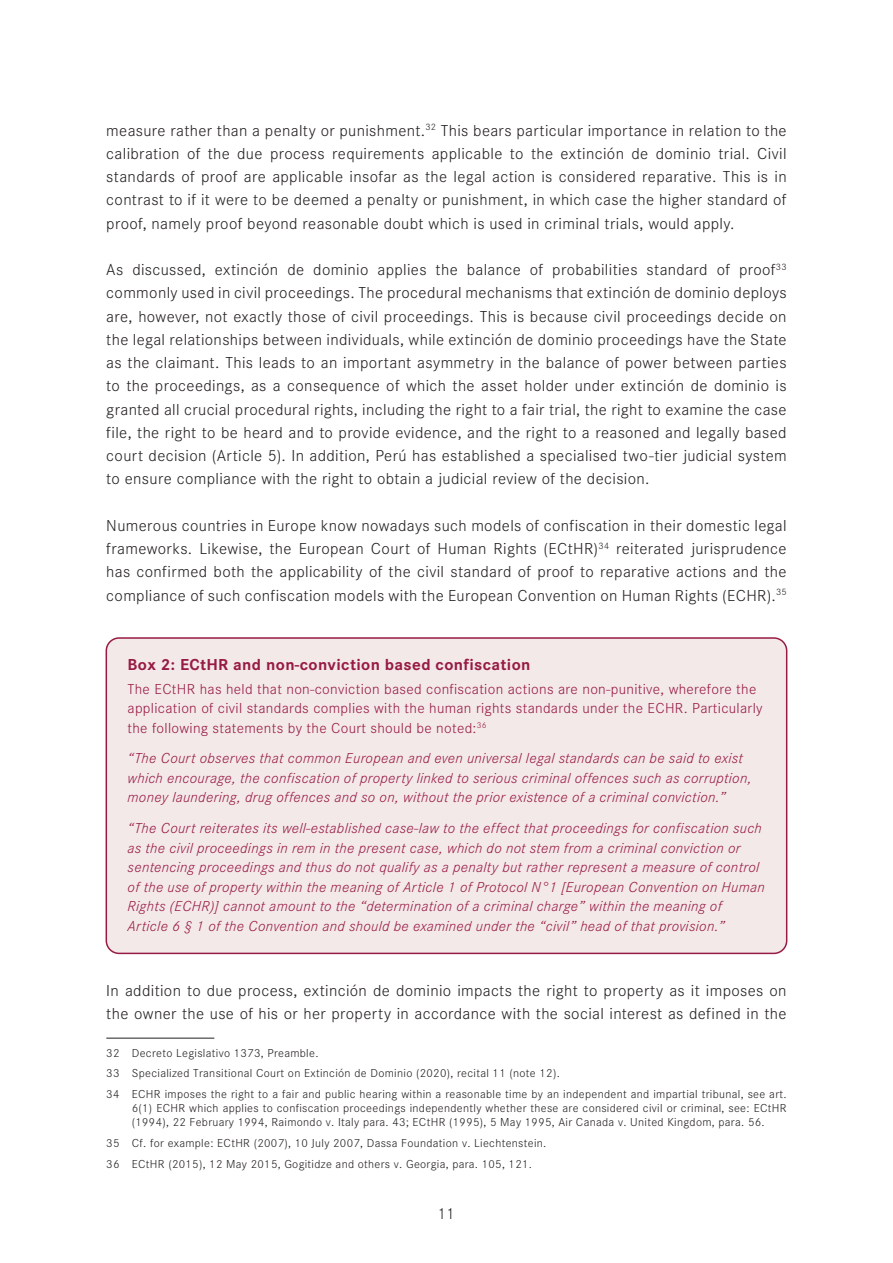
<style>
.page{position:relative;width:893px;height:1263px;background:#fff}
.page>*{position:absolute;margin:0;border:0;box-sizing:border-box;transform-origin:0 0}
.t1{font:300 16.5px/23.2px "Corporate S";letter-spacing:.02em;color:#231f20;text-align:justify}
.Box{font:700 16.5px "Corporate S";letter-spacing:.02em;color:#971b44}
.Box-2{font:italic 300 15px/19.5px "Corporate S";letter-spacing:.02em;color:#971b44}
.Box-3{font:300 15px/19.5px "Corporate S";letter-spacing:.02em;color:#971b44}
.Footnotes{font:300 12px/14.2px "Corporate S";letter-spacing:.025em;color:#231f20;text-align:justify}
</style>
<div class="page">
<div style="left:106px;top:638px;width:681px;height:315px;background:#f4e9e9;border-radius:13px"></div>
<div style="left:106px;top:637px;width:681px;height:317px;border:2px solid #971b44;border-radius:13px"></div>
<hr style="left:106px;top:1038px;width:108px;height:1px;background:#231f20">
<p class="t1" style="left:106px;top:119px;width:682px">measure rather than a penalty or punishment.<sup>32</sup> This bears particular importance in relation to the calibration of the due process requirements applicable to the extinción de dominio trial. Civil standards of proof are applicable insofar as the legal action is considered reparative. This is in contrast to if it were to be deemed a penalty or punishment, in which case the higher standard of proof, namely proof beyond reasonable doubt which is used in criminal trials, would apply.</p>
<p class="t1" style="left:106px;top:258px;width:682px">As discussed, extinción de dominio applies the balance of probabilities standard of proof<sup>33 </sup>commonly used in civil proceedings. The procedural mechanisms that extinción de dominio deploys are, however, not exactly those of civil proceedings. This is because civil proceedings decide on the legal relationships between individuals, while extinción de dominio proceedings have the State as the claimant. This leads to an important asymmetry in the balance of power between parties to the proceedings, as a consequence of which the asset holder under extinción de dominio is granted all crucial procedural rights, including the right to a fair trial, the right to examine the case file, the right to be heard and to provide evidence, and the right to a reasoned and legally based court decision (Article 5). In addition, Perú has established a specialised two-tier judicial system to ensure compliance with the right to obtain a judicial review of the decision.</p>
<p class="t1" style="left:106px;top:514px;width:682px">Numerous countries in Europe know nowadays such models of confiscation in their domestic legal frameworks. Likewise, the European Court of Human Rights (ECtHR)<sup>34</sup> reiterated jurisprudence has confirmed both the applicability of the civil standard of proof to reparative actions and the compliance of such confiscation models with the European Convention on Human Rights (ECHR).<sup>35</sup></p>
<p class="Box" style="left:128px;top:655px;width:404px">Box 2: ECtHR and non-conviction based confiscation</p>
<p class="Box-3" style="left:128px;top:679px;width:637px">The ECtHR has held that non-conviction based confiscation actions are non-punitive, wherefore the application of civil standards complies with the human rights standards under the ECHR. Particularly the following statements by the Court should be noted:<sup>36</sup></p>
<p class="Box-2" style="left:128px;top:749px;width:625px">“The Court observes that common European and even universal legal standards can be said to exist which encourage, the confiscation of property linked to serious criminal offences such as corruption, money laundering, drug offences and so on, without the prior existence of a criminal conviction.”</p>
<p class="Box-2" style="left:128px;top:819px;width:639px">“The Court reiterates its well-established case-law to the effect that proceedings for confiscation such as the civil proceedings in rem in the present case, which do not stem from a criminal conviction or sentencing proceedings and thus do not qualify as a penalty but rather represent a measure of control of the use of property within the meaning of Article 1 of Protocol N°1 [European Convention on Human Rights (ECHR)] cannot amount to the “determination of a criminal charge” within the meaning of Article 6 § 1 of the Convention and should be examined under the “civil” head of that provision.”</p>
<p class="t1" style="left:106px;top:979px;width:682px">In addition to due process, extinción de dominio impacts the right to property as it imposes on the owner the use of his or her property in accordance with the social interest as defined in the</p>
<p class="Footnotes" style="left:106px;top:1046px;width:214px">32 Decreto Legislativo 1373, Preamble.</p>
<p class="Footnotes" style="left:106px;top:1066px;width:455px">33 Specialized Transitional Court on Extinción de Dominio (2020), recital 11 (note 12).</p>
<p class="Footnotes" style="left:132px;top:1087px;width:656px;text-indent:-26px">34 ECHR imposes the right to a fair and public hearing within a reasonable time by an independent and impartial tribunal, see art.<br>6(1) ECHR which applies to confiscation proceedings independently whether these are considered civil or criminal, see: ECtHR (1994), 22 February 1994, Raimondo v. Italy para. 43; ECtHR (1995), 5 May 1995, Air Canada v. United Kingdom, para. 56.</p>
<p class="Footnotes" style="left:106px;top:1136px;width:442px">35 Cf. for example: ECtHR (2007), 10 July 2007, Dassa Foundation v. Liechtenstein.</p>
<p class="Footnotes" style="left:106px;top:1157px;width:427px">36 ECtHR (2015), 12 May 2015, Gogitidze and others v. Georgia, para. 105, 121.</p>
<p class="t1" style="left:438px;top:1202px;width:19px">11</p>
</div>
